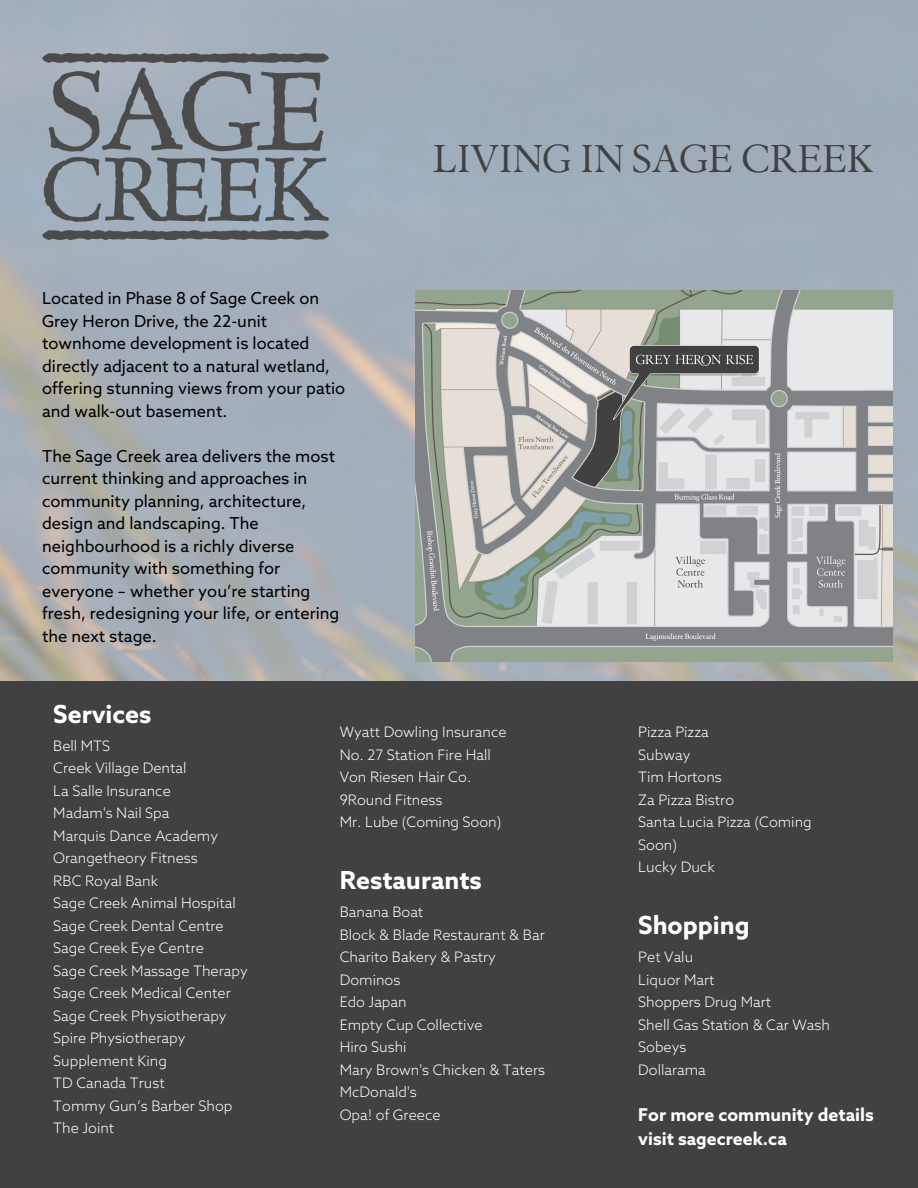
<style>
.page{position:relative;width:918px;height:1188px;background:#fff}
.page>*{position:absolute;margin:0;border:0;box-sizing:border-box;transform-origin:0 0}
.t1{font:42.15px "Augereau";color:#414042}
.t2{font:700 24.9px "Azo Sans";color:#fff}
.t3{font:700 17.7px "Azo Sans";color:#fff}
.t4{font:16.5px/22.5px "Azo Sans";color:#000}
.t5{font:300 14.4px/22.5px "Azo Sans";color:#fff}
</style>
<div class="page">
<img style="left:0;top:0;width:918px;height:681px">
<img style="left:42px;top:53px;width:287px;height:186px">
<div style="left:0;top:681px;width:918px;height:507px;background:#414042"></div>
<img style="left:416px;top:290px;width:477px;height:371px">
<p class="t4" style="left:42px;top:289px;width:279px">Located in Phase 8 of Sage Creek on</p>
<p class="t4" style="left:42px;top:311px;width:305px">Grey Heron Drive, the 22-unit townhome development is located directly adjacent to a natural wetland, offering stunning views from your patio and walk-out basement.</p>
<p class="t4" style="left:42px;top:446px;width:299px">The Sage Creek area delivers the most current thinking and approaches in community planning, architecture, design and landscaping. The neighbourhood is a richly diverse community with something for everyone – whether you’re starting fresh, redesigning your life, or entering the next stage.</p>
<p class="t1" style="left:433px;top:142px;width:442px">LIVING IN SAGE CREEK</p>
<p class="t2" style="left:53px;top:701px;width:100px">Services</p>
<p class="t5" style="left:53px;top:736px;width:58px">Bell MTS</p>
<p class="t5" style="left:53px;top:758px;width:135px">Creek Village Dental</p>
<p class="t5" style="left:53px;top:781px;width:119px">La Salle Insurance</p>
<p class="t5" style="left:53px;top:803px;width:118px">Madam's Nail Spa</p>
<p class="t5" style="left:53px;top:826px;width:166px">Marquis Dance Academy</p>
<p class="t5" style="left:53px;top:848px;width:146px">Orangetheory Fitness</p>
<p class="t5" style="left:53px;top:871px;width:106px">RBC Royal Bank</p>
<p class="t5" style="left:53px;top:893px;width:184px">Sage Creek Animal Hospital</p>
<p class="t5" style="left:53px;top:916px;width:172px">Sage Creek Dental Centre</p>
<p class="t5" style="left:53px;top:938px;width:152px">Sage Creek Eye Centre</p>
<p class="t5" style="left:53px;top:961px;width:196px">Sage Creek Massage Therapy</p>
<p class="t5" style="left:53px;top:983px;width:179px">Sage Creek Medical Center</p>
<p class="t5" style="left:53px;top:1006px;width:175px">Sage Creek Physiotherapy</p>
<p class="t5" style="left:53px;top:1028px;width:134px">Spire Physiotherapy</p>
<p class="t5" style="left:53px;top:1051px;width:115px">Supplement King</p>
<p class="t5" style="left:53px;top:1073px;width:113px">TD Canada Trust</p>
<p class="t5" style="left:53px;top:1096px;width:181px">Tommy Gun’s Barber Shop</p>
<p class="t5" style="left:53px;top:1118px;width:62px">The Joint</p>
<p class="t5" style="left:340px;top:722px;width:168px">Wyatt Dowling Insurance</p>
<p class="t5" style="left:340px;top:744px;width:152px">No. 27 Station Fire Hall</p>
<p class="t5" style="left:340px;top:767px;width:133px">Von Riesen Hair Co.</p>
<p class="t5" style="left:340px;top:789px;width:104px">9Round Fitness</p>
<p class="t5" style="left:340px;top:812px;width:163px">Mr. Lube (Coming Soon)</p>
<p class="t2" style="left:340px;top:867px;width:144px">Restaurants</p>
<p class="t5" style="left:340px;top:902px;width:85px">Banana Boat</p>
<p class="t5" style="left:340px;top:924px;width:206px">Block &amp; Blade Restaurant &amp; Bar</p>
<p class="t5" style="left:340px;top:947px;width:158px">Charito Bakery &amp; Pastry</p>
<p class="t5" style="left:340px;top:969px;width:62px">Dominos</p>
<p class="t5" style="left:340px;top:992px;width:68px">Edo Japan</p>
<p class="t5" style="left:340px;top:1014px;width:144px">Empty Cup Collective</p>
<p class="t5" style="left:340px;top:1037px;width:68px">Hiro Sushi</p>
<p class="t5" style="left:340px;top:1059px;width:207px">Mary Brown's Chicken &amp; Taters</p>
<p class="t5" style="left:340px;top:1082px;width:79px">McDonald's</p>
<p class="t5" style="left:340px;top:1104px;width:102px">Opa! of Greece</p>
<p class="t5" style="left:638px;top:722px;width:72px">Pizza Pizza</p>
<p class="t5" style="left:638px;top:744px;width:54px">Subway</p>
<p class="t5" style="left:638px;top:767px;width:85px">Tim Hortons</p>
<p class="t5" style="left:638px;top:789px;width:97px">Za Pizza Bistro</p>
<p class="t5" style="left:638px;top:812px;width:175px">Santa Lucia Pizza (Coming<br>Soon)</p>
<p class="t5" style="left:638px;top:857px;width:78px">Lucky Duck</p>
<p class="t2" style="left:638px;top:912px;width:113px">Shopping</p>
<p class="t5" style="left:638px;top:947px;width:56px">Pet Valu</p>
<p class="t5" style="left:638px;top:969px;width:78px">Liquor Mart</p>
<p class="t5" style="left:638px;top:992px;width:134px">Shoppers Drug Mart</p>
<p class="t5" style="left:638px;top:1014px;width:193px">Shell Gas Station &amp; Car Wash</p>
<p class="t5" style="left:638px;top:1037px;width:50px">Sobeys</p>
<p class="t5" style="left:638px;top:1059px;width:69px">Dollarama</p>
<p class="t3" style="left:638px;top:1106px;width:237px">For more community details</p>
<p class="t3" style="left:638px;top:1130px;width:150px">visit sagecreek.ca</p>
</div>
